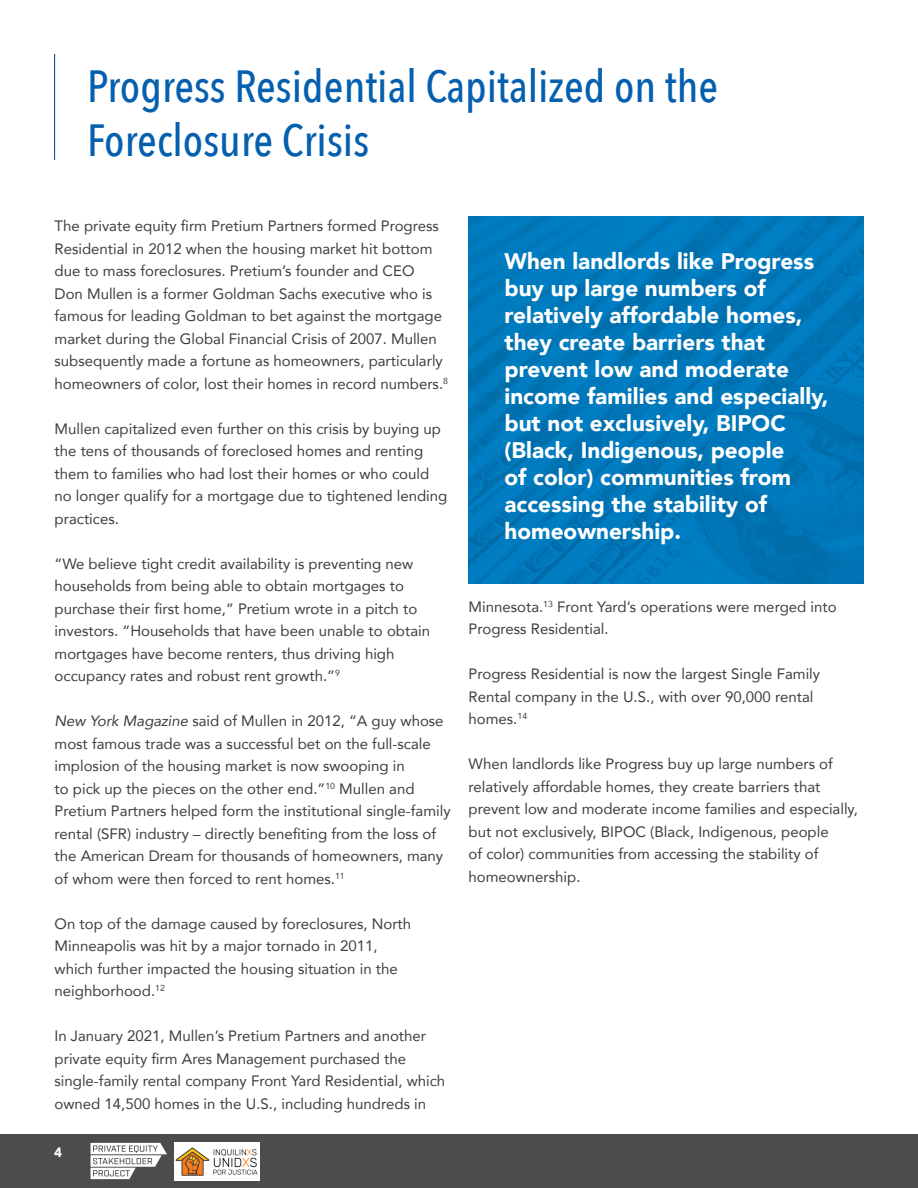
<style>
.page{position:relative;width:918px;height:1188px;background:#fff}
.page>*{position:absolute;margin:0;border:0;box-sizing:border-box;transform-origin:0 0}
.t1{font:500 45px/54px "Avenir Next Condensed";color:#0460af}
.Report_Body{font:900 22.5px/27px "Avenir";color:#fff}
.Report_Body-2{font:15px/22.5px "Avenir";color:#3e3e3f}
.t2{font:900 13.5px "Avenir";color:#fff}
.s1{font-style:italic}
</style>
<div class="page">
<div style="left:0;top:1134px;width:918px;height:54px;background:#4b4c4d"></div>
<svg style="left:91px;top:1143px;width:76px;height:36px"></svg>
<img style="left:174px;top:1143px;width:85px;height:37px">
<hr style="left:54px;top:54px;width:1px;height:106px;background:#0460af">
<img style="left:468px;top:216px;width:396px;height:367px">
<p class="t1" style="left:87px;top:60px;width:633px">Progress Residential Capitalized on the<br>Foreclosure Crisis</p>
<p class="Report_Body-2" style="left:55px;top:214px;width:395px">The private equity firm Pretium Partners formed Progress Residential in 2012 when the housing market hit bottom due to mass foreclosures. Pretium’s founder and CEO<br>Don Mullen is a former Goldman Sachs executive who is famous for leading Goldman to bet against the mortgage market during the Global Financial Crisis of 2007. Mullen subsequently made a fortune as homeowners, particularly homeowners of color, lost their homes in record numbers.<sup>8</sup></p>
<p class="Report_Body-2" style="left:55px;top:417px;width:394px">Mullen capitalized even further on this crisis by buying up the tens of thousands of foreclosed homes and renting them to families who had lost their homes or who could no longer qualify for a mortgage due to tightened lending practices.</p>
<p class="Report_Body-2" style="left:55px;top:552px;width:377px">“We believe tight credit availability is preventing new households from being able to obtain mortgages to purchase their first home,” Pretium wrote in a pitch to investors. “Households that have been unable to obtain mortgages have become renters, thus driving high occupancy rates and robust rent growth.”<sup>9</sup></p>
<p class="Report_Body-2" style="left:55px;top:709px;width:398px"><span class="s1">New York Magazine</span> said of Mullen in 2012, “A guy whose most famous trade was a successful bet on the full-scale implosion of the housing market is now swooping in<br>to pick up the pieces on the other end.”<sup>10</sup> Mullen and Pretium Partners helped form the institutional single-family rental (SFR) industry – directly benefiting from the loss of the American Dream for thousands of homeowners, many of whom were then forced to rent homes.<sup>11</sup></p>
<p class="Report_Body-2" style="left:55px;top:912px;width:358px">On top of the damage caused by foreclosures, North Minneapolis was hit by a major tornado in 2011, which further impacted the housing situation in the neighborhood.<sup>12</sup></p>
<p class="Report_Body-2" style="left:55px;top:1024px;width:392px">In January 2021, Mullen’s Pretium Partners and another private equity firm Ares Management purchased the single-family rental company Front Yard Residential, which owned 14,500 homes in the U.S., including hundreds in</p>
<p class="t2" style="left:54px;top:1141px;width:9px">4</p>
<p class="Report_Body" style="left:505px;top:247px;width:325px">When landlords like Progress buy up large numbers of relatively affordable homes, they create barriers that prevent low and moderate income families and especially, but not exclusively, BIPOC (Black, Indigenous, people<br>of color) communities from accessing the stability of homeownership.</p>
<p class="Report_Body-2" style="left:469px;top:595px;width:370px">Minnesota.<sup>13</sup> Front Yard’s operations were merged into<br>Progress Residential.</p>
<p class="Report_Body-2" style="left:469px;top:662px;width:353px">Progress Residential is now the largest Single Family<br>Rental company in the U.S., with over 90,000 rental homes.<sup>14</sup></p>
<p class="Report_Body-2" style="left:469px;top:752px;width:391px">When landlords like Progress buy up large numbers of relatively affordable homes, they create barriers that prevent low and moderate income families and especially, but not exclusively, BIPOC (Black, Indigenous, people<br>of color) communities from accessing the stability of homeownership.</p>
</div>
